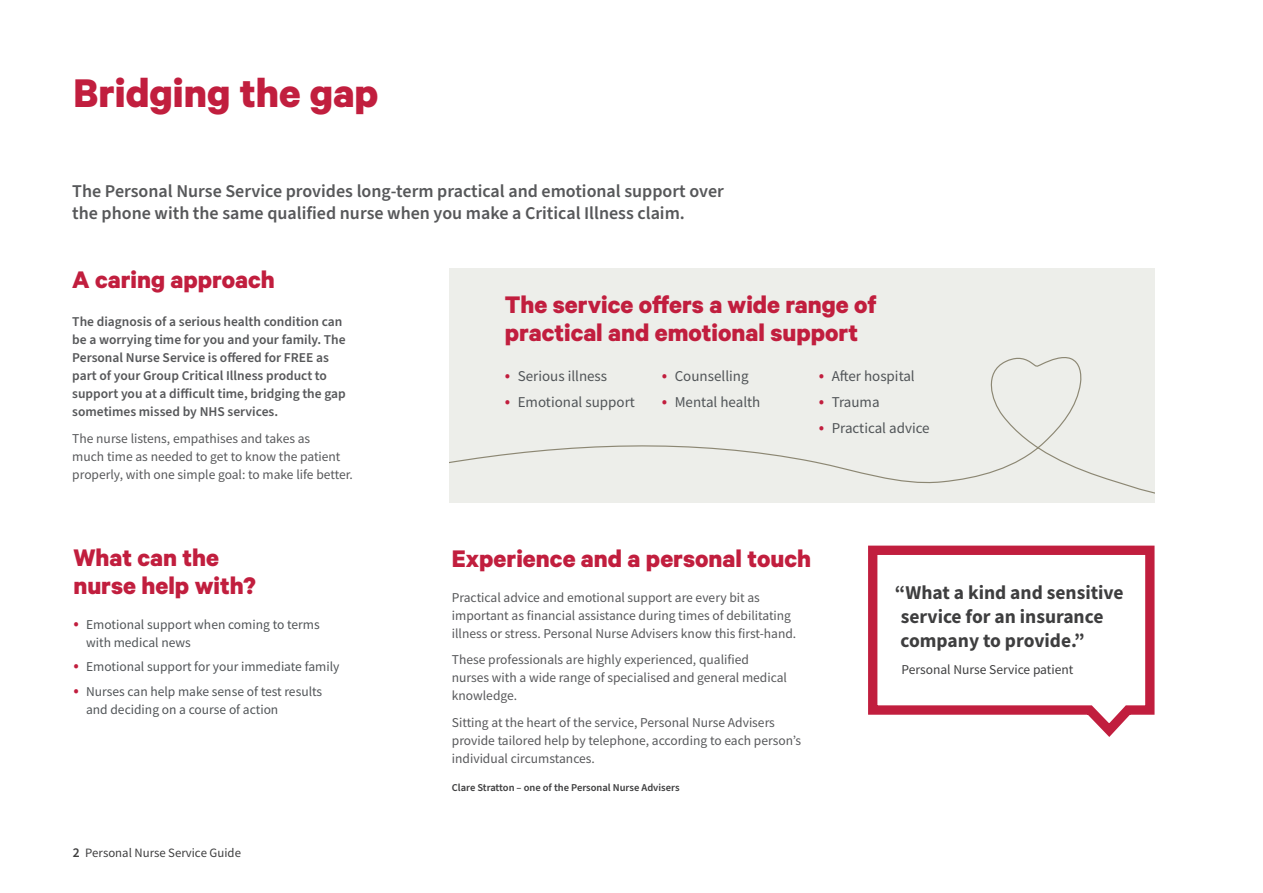
<style>
.page{position:relative;width:1263px;height:893px;background:#fff}
.page>*{position:absolute;margin:0;border:0;box-sizing:border-box;transform-origin:0 0}
.Bold_titles_2{font:700 45px "Calibre";color:#c11e3e}
.t1{font:700 27px/28.5px "Calibre";color:#c11e3e}
.t2{font:700 19.5px/24px "Source Sans Pro";color:#3e3e3f}
.Bold_titles_2-2{font:600 18px/22.5px "Source Sans Pro";color:#57585a}
.t3{font:15px "Source Sans Pro";color:#505457}
.Bold_titles_2-3{font:13.5px/18px "Source Sans Pro";color:#57585a}
.Bold_titles_2-4{font:600 13.5px/18px "Source Sans Pro";color:#57585a}
.t4{font:13.5px/18px "Source Sans Pro";color:#505457}
.t5{font:13.5px "Source Sans Pro";color:#3e3e3f}
.t6{font:12.75px "Source Sans Pro";color:#3e3e3f}
.t7{font:600 10.5px "Source Sans Pro";color:#3e3e3f}
.s1{font-size:18px;color:#c11e3e}
.s2{font-weight:600;font-size:13.5px}
</style>
<div class="page">
<div style="left:449px;top:268px;width:705px;height:235px;background:#edeeea"></div>
<svg style="left:449px;top:357px;width:705px;height:137px"></svg>
<svg style="left:868px;top:545px;width:287px;height:192px"></svg>
<p class="Bold_titles_2" style="left:73px;top:66px;width:307px">Bridging the gap</p>
<p class="Bold_titles_2-2" style="left:72px;top:180px;width:653px">The Personal Nurse Service provides long-term practical and emotional support over the phone with the same qualified nurse when you make a Critical Illness claim.</p>
<p class="t1" style="left:72px;top:265px;width:204px">A caring approach</p>
<p class="Bold_titles_2-4" style="left:72px;top:313px;width:275px">The diagnosis of a serious health condition can be a worrying time for you and your family. The Personal Nurse Service is offered for FREE as part of your Group Critical Illness product to support you at a difficult time, bridging the gap sometimes missed by NHS services.</p>
<p class="Bold_titles_2-3" style="left:72px;top:429px;width:282px">The nurse listens, empathises and takes as<br>much time as needed to get to know the patient properly, with one simple goal: to make life better.</p>
<p class="t1" style="left:505px;top:289px;width:373px">The service offers a wide range of practical and emotional support</p>
<p class="t3" style="left:505px;top:367px;width:104px"><span class="s1">•</span> Serious illness</p>
<p class="t3" style="left:505px;top:393px;width:131px"><span class="s1">•</span> Emotional support</p>
<p class="t3" style="left:662px;top:367px;width:88px"><span class="s1">•</span> Counselling</p>
<p class="t3" style="left:662px;top:393px;width:100px"><span class="s1">•</span> Mental health</p>
<p class="t3" style="left:819px;top:367px;width:97px"><span class="s1">•</span> After hospital</p>
<p class="t3" style="left:819px;top:393px;width:62px"><span class="s1">•</span> Trauma</p>
<p class="t3" style="left:819px;top:419px;width:112px"><span class="s1">•</span> Practical advice</p>
<p class="t1" style="left:73px;top:542px;width:147px">What can the</p>
<p class="t1" style="left:452px;top:544px;width:361px">Experience and a personal touch</p>
<p class="t1" style="left:73px;top:571px;width:184px">nurse help with?</p>
<p class="Bold_titles_2-3" style="left:452px;top:588px;width:346px">Practical advice and emotional support are every bit as important as financial assistance during times of debilitating illness or stress. Personal Nurse Advisers know this first-hand.</p>
<p class="Bold_titles_2-3" style="left:452px;top:651px;width:337px">These professionals are highly experienced, qualified nurses with a wide range of specialised and general medical knowledge.</p>
<p class="Bold_titles_2-3" style="left:452px;top:713px;width:351px">Sitting at the heart of the service, Personal Nurse Advisers provide tailored help by telephone, according to each person’s individual circumstances.</p>
<p class="t4" style="left:86px;top:615px;width:235px;text-indent:-13px"><span class="s1">•</span> Emotional support when coming to terms with medical news</p>
<p class="t4" style="left:73px;top:658px;width:268px"><span class="s1">•</span> Emotional support for your immediate family</p>
<p class="t4" style="left:86px;top:682px;width:238px;text-indent:-13px"><span class="s1">•</span> Nurses can help make sense of test results and deciding on a course of action</p>
<p class="t6" style="left:73px;top:845px;width:170px"><span class="s2">2</span> Personal Nurse Service Guide</p>
<p class="t7" style="left:452px;top:780px;width:229px">Clare Stratton – one of the Personal Nurse Advisers</p>
<p class="t2" style="left:895px;top:581px;width:230px">“What a kind and sensitive service for an insurance company to provide.”</p>
<p class="t5" style="left:901px;top:661px;width:173px">Personal Nurse Service patient</p>
</div>
